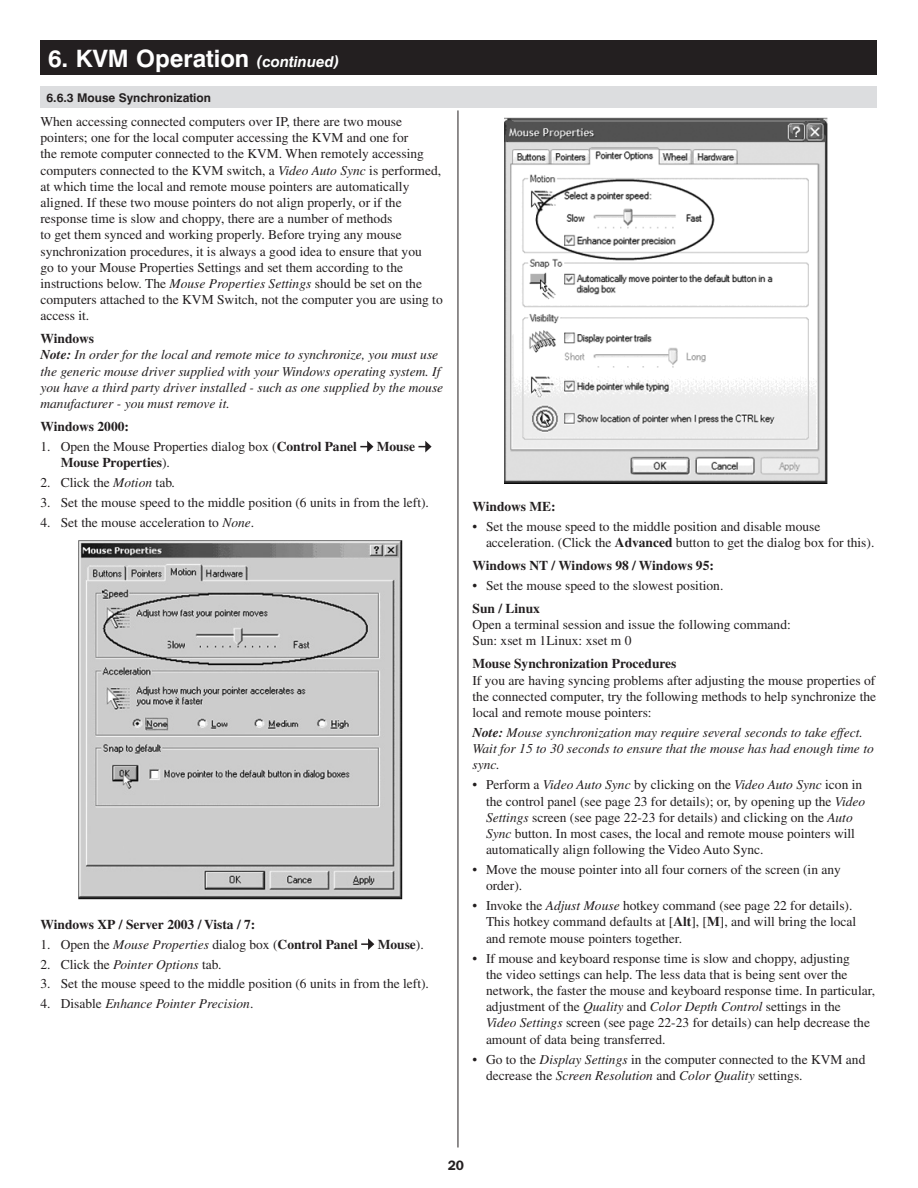
<style>
.page{position:relative;width:918px;height:1188px;background:#fff}
.page>*{position:absolute;margin:0;border:0;box-sizing:border-box;transform-origin:0 0}
.Continued{font:700 24px "Swiss 721 BT";color:#fff}
.t1{font:13.5px/16.2px "Times";color:#231f20}
.t2{font:italic 13.5px/16.2px "Times";color:#231f20}
.t3{font:700 13.5px "Times";color:#231f20}
.t4{font:600 13.5px "Franklin Gothic IT Cby BT";color:#231f20}
.Sub_Sub_Head{font:700 12px "Swiss 721 BT";color:#231f20}
.s1{font-style:italic;font-size:15px}
.s2{font-style:italic}
.s3{font-weight:700}
.s4{font-weight:400}
.s5{font-style:normal}
</style>
<div class="page">
<hr style="left:458px;top:110px;width:1px;height:1038px;background:#231f20">
<img style="left:79px;top:540px;width:324px;height:360px">
<img style="left:504px;top:118px;width:324px;height:365px">
<div style="left:40px;top:40px;width:838px;height:35px;background:#231f20"></div>
<div style="left:40px;top:86px;width:838px;height:22px;background:#dcdddf"></div>
<svg style="left:360px;top:441px;width:13px;height:12px"></svg>
<svg style="left:418px;top:441px;width:14px;height:12px"></svg>
<svg style="left:361px;top:938px;width:13px;height:12px"></svg>
<p class="Continued" style="left:48px;top:44px;width:293px">6. KVM Operation <span class="s1">(continued)</span></p>
<p class="Sub_Sub_Head" style="left:46px;top:90px;width:166px">6.6.3 Mouse Synchronization</p>
<p class="t1" style="left:40px;top:113px;width:404px">When accessing connected computers over IP, there are two mouse pointers; one for the local computer accessing the KVM and one for<br>the remote computer connected to the KVM. When remotely accessing computers connected to the KVM switch, a <span class="s2">Video Auto Sync</span> is performed, at which time the local and remote mouse pointers are automatically aligned. If these two mouse pointers do not align properly, or if the response time is slow and choppy, there are a number of methods<br>to get them synced and working properly. Before trying any mouse synchronization procedures, it is always a good idea to ensure that you<br>go to your Mouse Properties Settings and set them according to the instructions below. The <span class="s2">Mouse Properties Settings</span> should be set on the computers attached to the KVM Switch, not the computer you are using to access it.</p>
<p class="t3" style="left:40px;top:331px;width:55px">Windows</p>
<p class="t2" style="left:40px;top:347px;width:404px"><span class="s3">Note:</span> In order for the local and remote mice to synchronize, you must use the generic mouse driver supplied with your Windows operating system. If you have a third party driver installed - such as one supplied by the mouse manufacturer - you must remove it.</p>
<p class="t3" style="left:40px;top:418px;width:90px">Windows 2000:</p>
<p class="t1" style="left:40px;top:438px;width:318px">1. Open the Mouse Properties dialog box (<span class="s3">Control Panel</span></p>
<p class="t3" style="left:377px;top:438px;width:40px">Mouse</p>
<p class="t3" style="left:61px;top:455px;width:111px">Mouse Properties<span class="s4">).</span></p>
<p class="t1" style="left:40px;top:474px;width:136px">2. Click the <span class="s2">Motion</span> tab.</p>
<p class="t1" style="left:40px;top:494px;width:390px">3. Set the mouse speed to the middle position (6 units in from the left).</p>
<p class="t1" style="left:40px;top:514px;width:215px">4. Set the mouse acceleration to <span class="s2">None</span>.</p>
<p class="t3" style="left:40px;top:916px;width:216px">Windows XP / Server 2003 / Vista / 7:</p>
<p class="t1" style="left:40px;top:936px;width:319px">1. Open the <span class="s2">Mouse Properties</span> dialog box (<span class="s3">Control Panel</span></p>
<p class="t3" style="left:378px;top:936px;width:48px">Mouse<span class="s4">).</span></p>
<p class="t1" style="left:40px;top:956px;width:183px">2. Click the <span class="s2">Pointer Options</span> tab.</p>
<p class="t1" style="left:40px;top:976px;width:390px">3. Set the mouse speed to the middle position (6 units in from the left).</p>
<p class="t2" style="left:40px;top:996px;width:214px"><span class="s5">4. Disable</span> Enhance Pointer Precision<span class="s5">.</span></p>
<p class="t3" style="left:472px;top:498px;width:85px">Windows ME:</p>
<p class="t1" style="left:486px;top:518px;width:390px;text-indent:-14px">• Set the mouse speed to the middle position and disable mouse acceleration. (Click the <span class="s3">Advanced</span> button to get the dialog box for this).</p>
<p class="t3" style="left:472px;top:557px;width:243px">Windows NT / Windows 98 / Windows 95:</p>
<p class="t1" style="left:472px;top:577px;width:252px">• Set the mouse speed to the slowest position.</p>
<p class="t3" style="left:472px;top:600px;width:69px">Sun / Linux</p>
<p class="t1" style="left:472px;top:617px;width:320px">Open a terminal session and issue the following command:</p>
<p class="t1" style="left:472px;top:633px;width:161px">Sun: xset m 1Linux: xset m 0</p>
<p class="t3" style="left:472px;top:656px;width:206px">Mouse Synchronization Procedures</p>
<p class="t1" style="left:472px;top:672px;width:405px;text-align:justify">If you are having syncing problems after adjusting the mouse properties of the connected computer, try the following methods to help synchronize the local and remote mouse pointers:</p>
<p class="t2" style="left:472px;top:724px;width:403px"><span class="s3">Note:</span> Mouse synchronization may require several seconds to take effect.<br>Wait for 15 to 30 seconds to ensure that the mouse has had enough time to sync.</p>
<p class="t1" style="left:486px;top:777px;width:381px;text-indent:-14px">• Perform a <span class="s2">Video Auto Sync</span> by clicking on the <span class="s2">Video Auto Sync</span> icon in the control panel (see page 23 for details); or, by opening up the <span class="s2">Video Settings</span> screen (see page 22-23 for details) and clicking on the <span class="s2">Auto Sync</span> button. In most cases, the local and remote mouse pointers will automatically align following the Video Auto Sync.</p>
<p class="t1" style="left:486px;top:861px;width:356px;text-indent:-14px">• Move the mouse pointer into all four corners of the screen (in any order).</p>
<p class="t1" style="left:486px;top:898px;width:372px;text-indent:-14px">• Invoke the <span class="s2">Adjust Mouse</span> hotkey command (see page 22 for details).<br>This hotkey command defaults at [<span class="s3">Alt</span>], [<span class="s3">M</span>], and will bring the local and remote mouse pointers together.</p>
<p class="t1" style="left:486px;top:950px;width:391px;text-indent:-14px">• If mouse and keyboard response time is slow and choppy, adjusting<br>the video settings can help. The less data that is being sent over the network, the faster the mouse and keyboard response time. In particular, adjustment of the <span class="s2">Quality</span> and <span class="s2">Color Depth Control</span> settings in the<br><span class="s2">Video Settings</span> screen (see page 22-23 for details) can help decrease the amount of data being transferred.</p>
<p class="t1" style="left:486px;top:1051px;width:381px;text-indent:-14px">• Go to the <span class="s2">Display Settings</span> in the computer connected to the KVM and decrease the <span class="s2">Screen Resolution</span> and <span class="s2">Color Quality</span> settings.</p>
<p class="t4" style="left:448px;top:1156px;width:18px">20</p>
</div>
